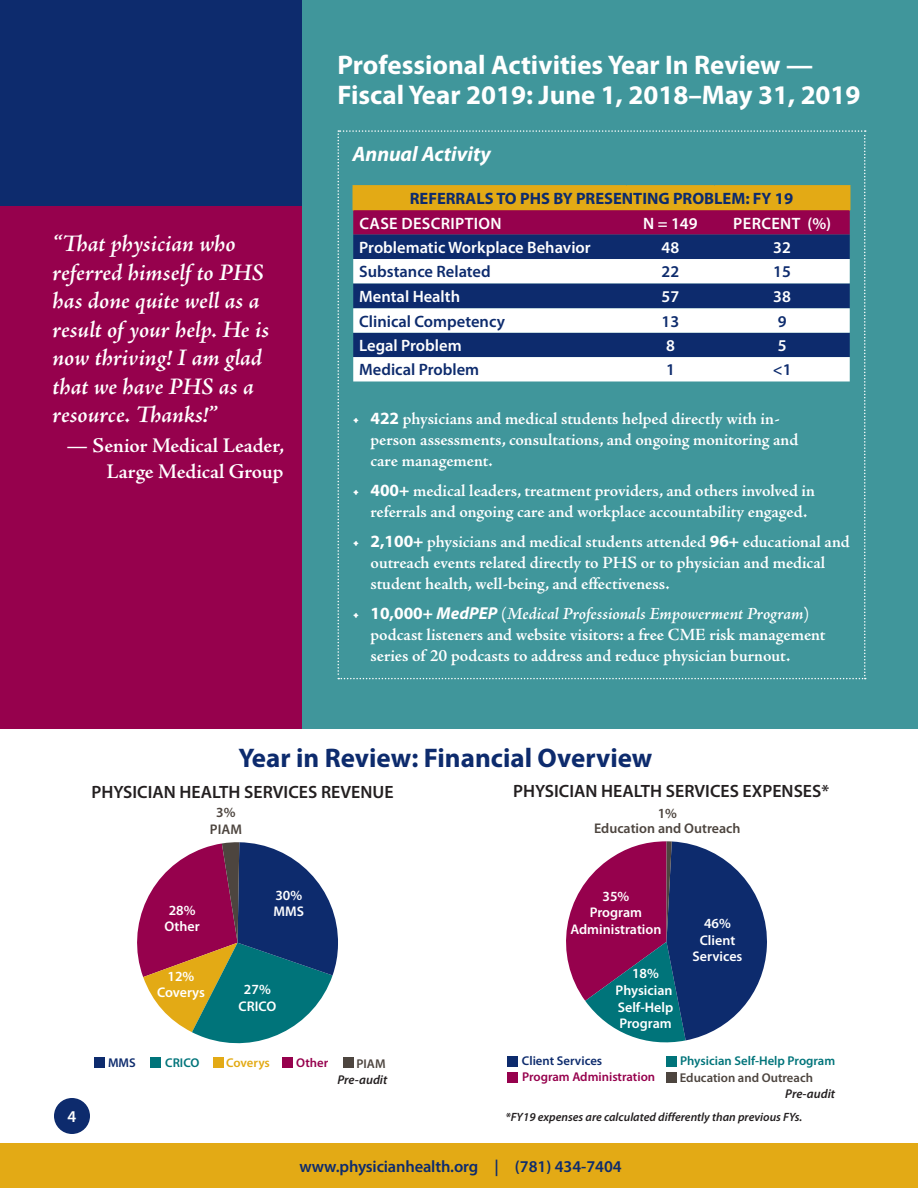
<style>
.page{position:relative;width:918px;height:1188px;background:#40969b}
.page>*{position:absolute;margin:0;border:0;box-sizing:border-box;transform-origin:0 0}
.t1{font:700 27px/30px "Myriad Pro";color:#fff}
.t2{font:700 27px "Myriad Pro";color:#0d2b6d}
.QUOTE{font:italic 600 24px/28.5px "Adobe Jenson Pro";color:#fff}
.QUOTE_AU{font:600 21px/25.5px "Adobe Jenson Pro";letter-spacing:-.005em;color:#fff;text-align:right}
.H2_H1{font:italic 700 21px "Myriad Pro";color:#fff}
.t3{font:600 17.85px "Myriad Pro";color:#231f20}
.t4{font:600 17.25px/21px "Adobe Jenson Pro";letter-spacing:-.005em;color:#fff}
.TBL_TXT_L_B{font:600 16.5px "Myriad Pro";color:#0d2b6d}
.TBL_TXT_L_W{font:600 16.5px "Myriad Pro";color:#fff}
.TBL_H1{font:700 16.5px "Myriad Pro";color:#0d2b6d}
.TBL_H2{font:600 16.5px "Myriad Pro";letter-spacing:.02em;color:#fff}
.TBL_TXT_C_W{font:600 16.5px "Myriad Pro";color:#fff}
.TBL_TXT_C_B{font:600 16.5px "Myriad Pro";color:#0d2b6d}
.t5{font:600 14.1px/16.6px "Myriad Pro";color:#fff;text-align:center}
.t6{font:600 14.1px/16.6px "Myriad Pro";color:#4d453f;text-align:center}
.t7{font:600 12.75px/16px "Myriad Pro";color:#4d453f}
.t8{font:600 12.75px "Myriad Pro";color:#00747a}
.t9{font:600 12.75px "Myriad Pro";color:#96014d}
.t10{font:600 12.75px "Myriad Pro";color:#0d2b6d}
.t11{font:italic 600 12.75px "Myriad Pro";color:#231f20}
.t12{font:600 12.75px "Myriad Pro";letter-spacing:-.01em;color:#e3aa15}
.TXT_LETTER{font:italic 600 12px "Myriad Pro";color:#231f20}
.s1{font-family:"Myriad Pro";font-weight:700}
.s2{font-family:"Myriad Pro";font-weight:700;font-style:italic}
.s3{font-style:italic}
.s4{font-style:italic;color:#231f20}
</style>
<div class="page">
<div style="left:0;top:0;width:302px;height:1188px;background:#96014d"></div>
<div style="left:0;top:0;width:302px;height:205px;background:#0d2b6d"></div>
<div style="left:0;top:729px;width:918px;height:459px;background:#fff"></div>
<svg style="left:137px;top:842px;width:201px;height:202px"></svg>
<div style="left:94px;top:1057px;width:10px;height:11px;background:#0d2b6d"></div>
<div style="left:151px;top:1057px;width:10px;height:11px;background:#00747a"></div>
<div style="left:214px;top:1057px;width:10px;height:11px;background:#e3aa15"></div>
<div style="left:282px;top:1057px;width:10px;height:11px;background:#96014d"></div>
<div style="left:343px;top:1057px;width:10px;height:11px;background:#4d453f"></div>
<svg style="left:566px;top:841px;width:201px;height:202px"></svg>
<div style="left:507px;top:1056px;width:11px;height:10px;background:#0d2b6d"></div>
<div style="left:666px;top:1056px;width:10px;height:10px;background:#00747a"></div>
<div style="left:507px;top:1072px;width:11px;height:10px;background:#96014d"></div>
<div style="left:666px;top:1072px;width:10px;height:10px;background:#4d453f"></div>
<div style="left:54px;top:1098px;width:36px;height:36px;background:#0d2b6d;border-radius:50%"></div>
<div style="left:0;top:1143px;width:918px;height:45px;background:#e3aa15"></div>
<svg style="left:338px;top:130px;width:528px;height:549px"></svg>
<p class="QUOTE" style="left:52px;top:231px;width:218px">“That physician who referred himself to PHS has done quite well as a result of your help. He is now thriving! I am glad that we have PHS as a resource. Thanks!”</p>
<p class="QUOTE_AU" style="left:67px;top:433px;width:219px">— Senior Medical Leader,<br>Large Medical Group</p>
<h1 class="t1" style="left:338px;top:51px;width:525px">Professional Activities Year In Review —<br>Fiscal Year 2019: June 1, 2018–May 31, 2019</h1>
<p class="H2_H1" style="left:352px;top:142px;width:140px">Annual Activity</p>
<p class="TBL_H1" style="left:410px;top:189px;width:385px">REFERRALS TO PHS BY PRESENTING PROBLEM: FY 19</p>
<p class="TBL_H2" style="left:359px;top:214px;width:144px">CASE DESCRIPTION</p>
<p class="TBL_H2" style="left:643px;top:214px;width:56px">N = 149</p>
<p class="TBL_H2" style="left:733px;top:214px;width:99px">PERCENT (%)</p>
<p class="TBL_TXT_L_W" style="left:359px;top:238px;width:233px">Problematic Workplace Behavior</p>
<p class="TBL_TXT_C_W" style="left:662px;top:238px;width:19px">48</p>
<p class="TBL_TXT_C_W" style="left:773px;top:238px;width:19px">32</p>
<p class="TBL_TXT_L_B" style="left:359px;top:263px;width:133px">Substance Related</p>
<p class="TBL_TXT_C_B" style="left:662px;top:263px;width:19px">22</p>
<p class="TBL_TXT_C_B" style="left:773px;top:263px;width:19px">15</p>
<p class="TBL_TXT_L_W" style="left:359px;top:287px;width:102px">Mental Health</p>
<p class="TBL_TXT_C_W" style="left:662px;top:287px;width:19px">57</p>
<p class="TBL_TXT_C_W" style="left:773px;top:287px;width:19px">38</p>
<p class="TBL_TXT_L_B" style="left:359px;top:312px;width:147px">Clinical Competency</p>
<p class="TBL_TXT_C_B" style="left:662px;top:312px;width:19px">13</p>
<p class="TBL_TXT_C_B" style="left:778px;top:312px;width:10px">9</p>
<p class="TBL_TXT_L_W" style="left:359px;top:336px;width:104px">Legal Problem</p>
<p class="TBL_TXT_C_W" style="left:666px;top:336px;width:10px">8</p>
<p class="TBL_TXT_C_W" style="left:778px;top:336px;width:10px">5</p>
<p class="TBL_TXT_L_B" style="left:359px;top:361px;width:121px">Medical Problem</p>
<p class="TBL_TXT_C_B" style="left:666px;top:361px;width:10px">1</p>
<p class="TBL_TXT_C_B" style="left:773px;top:361px;width:20px">&lt;1</p>
<p class="t4" style="left:370px;top:408px;width:430px;text-indent:-18px">• <span class="s1">422</span> physicians and medical students helped directly with in&shy;person assessments, consultations, and ongoing monitoring and care management.</p>
<p class="t4" style="left:352px;top:480px;width:464px;text-align:center">• <span class="s1">400+</span> medical leaders, treatment providers, and others involved in referrals and ongoing care and workplace accountability engaged.</p>
<p class="t4" style="left:370px;top:531px;width:481px;text-indent:-18px">• <span class="s1">2,100+</span> physicians and medical students attended <span class="s1">96+</span> educational and outreach events related directly to PHS or to physician and medical student health, well-being, and effectiveness.</p>
<p class="t4" style="left:370px;top:603px;width:457px;text-indent:-18px">• <span class="s1">10,000+</span> <span class="s2">MedPEP</span> (<span class="s3">Medical Professionals Empowerment Program</span>) podcast listeners and website visitors: a free CME risk management series of 20 podcasts to address and reduce physician burnout.</p>
<h1 class="t2" style="left:239px;top:743px;width:415px">Year in Review: Financial Overview</h1>
<p class="t3" style="left:92px;top:782px;width:303px">PHYSICIAN HEALTH SERVICES REVENUE</p>
<p class="t6" style="left:210px;top:804px;width:34px">3%<br>PIAM</p>
<p class="t3" style="left:513px;top:781px;width:317px">PHYSICIAN HEALTH SERVICES EXPENSES*</p>
<p class="t6" style="left:594px;top:806px;width:148px;line-height:15.3px">1%<br>Education and Outreach</p>
<p class="TBL_TXT_L_W" style="left:68px;top:1108px;width:10px">4</p>
<p class="t5" style="left:165px;top:902px;width:37px;text-align:left">28%<br>Other</p>
<p class="t5" style="left:157px;top:968px;width:49px">12%<br>Coverys</p>
<p class="t5" style="left:274px;top:887px;width:32px;text-align:left">30%<br>MMS</p>
<p class="t5" style="left:239px;top:981px;width:39px">27%<br>CRICO</p>
<p class="t10" style="left:108px;top:1055px;width:29px">MMS</p>
<p class="t8" style="left:165px;top:1055px;width:36px">CRICO</p>
<p class="t12" style="left:226px;top:1055px;width:45px">Coverys</p>
<p class="t9" style="left:296px;top:1055px;width:34px">Other</p>
<p class="t7" style="left:356px;top:1056px;width:31px">PIAM</p>
<p class="t11" style="left:338px;top:1073px;width:51px">Pre-audit</p>
<p class="t5" style="left:570px;top:888px;width:93px">35%<br>Program<br>Administration</p>
<p class="t5" style="left:616px;top:966px;width:59px">18%<br>Physician<br>Self-Help<br>Program</p>
<p class="t5" style="left:693px;top:915px;width:51px">46%<br>Client<br>Services</p>
<p class="t10" style="left:522px;top:1054px;width:82px">Client Services</p>
<p class="t8" style="left:680px;top:1054px;width:157px">Physician Self-Help Program</p>
<p class="t9" style="left:522px;top:1070px;width:135px">Program Administration</p>
<p class="t7" style="left:785px;top:1070px;width:51px;text-indent:-106px">Education and Outreach<br><span class="s4">Pre-audit</span></p>
<p class="TXT_LETTER" style="left:506px;top:1111px;width:298px">*FY19 expenses are calculated differently than previous FYs.</p>
<p class="TBL_TXT_L_B" style="left:299px;top:1157px;width:324px">www.physicianhealth.org | (781) 434-7404</p>
</div>
